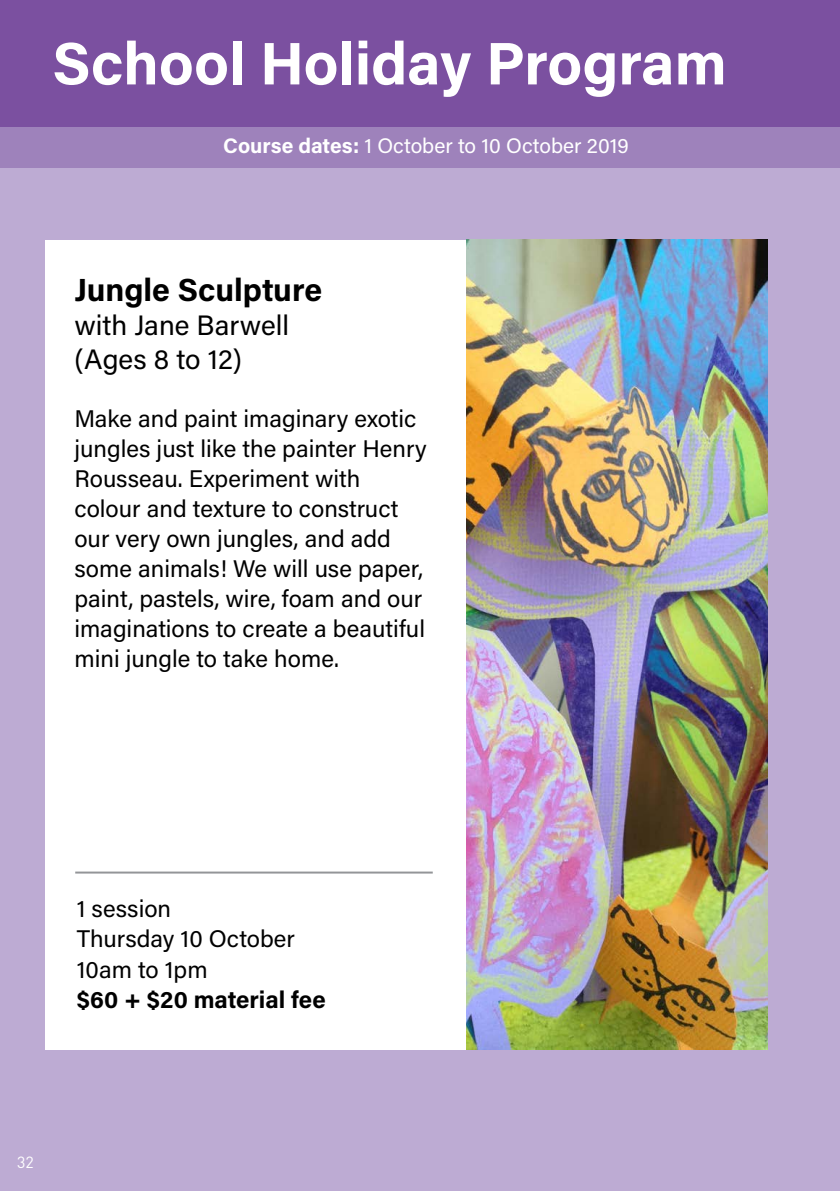
<style>
.page{position:relative;width:840px;height:1191px;background:#fff}
.page>*{position:absolute;margin:0;border:0;box-sizing:border-box;transform-origin:0 0}
.t1{font:700 60px "Acumin Pro";color:#fff}
.t2{font:700 32px "Acumin Pro";color:#000}
.t3{font:28px/34px "Acumin Pro";color:#000}
.t4{font:24px/30px "Acumin Pro";color:#000}
.t5{font:700 24px "Acumin Pro";letter-spacing:-.005em;color:#000}
.t6{font:21px "Acumin Pro";color:#fff}
.t7{font:16px "DIN Pro";color:#fff}
.s1{font-weight:700}
</style>
<div class="page">
<div style="left:0;top:128px;width:839px;height:1063px;background:#bdabd3"></div>
<div style="left:45px;top:240px;width:443px;height:809px;background:#fff"></div>
<div style="left:0;top:0;width:839px;height:128px;background:#7b50a0"></div>
<div style="left:0;top:127px;width:839px;height:41px;background:#9e82bb"></div>
<hr style="left:75px;top:871px;width:357px;height:2px;background:#939598">
<img style="left:466px;top:240px;width:301px;height:809px">
<h1 class="t1" style="left:52px;top:21px;width:675px">School Holiday Program</h1>
<p class="t6" style="left:223px;top:131px;width:407px"><span class="s1">Course dates:</span> 1 October to 10 October 2019</p>
<h2 class="t2" style="left:74px;top:267px;width:249px">Jungle Sculpture</h2>
<p class="t3" style="left:74px;top:307px;width:216px">with Jane Barwell (Ages 8 to 12)</p>
<p class="t4" style="left:74px;top:402px;width:353px">Make and paint imaginary exotic jungles just like the painter Henry<br>Rousseau. Experiment with colour and texture to construct our very own jungles, and add some animals! We will use paper, paint, pastels, wire, foam and our imaginations to create a beautiful mini jungle to take home.</p>
<p class="t4" style="left:77px;top:893px;width:219px">1 session<br>Thursday 10 October<br>10am to 1pm</p>
<p class="t5" style="left:77px;top:982px;width:250px">$60 + $20 material fee</p>
<p class="t7" style="left:17px;top:1150px;width:18px">32</p>
</div>
